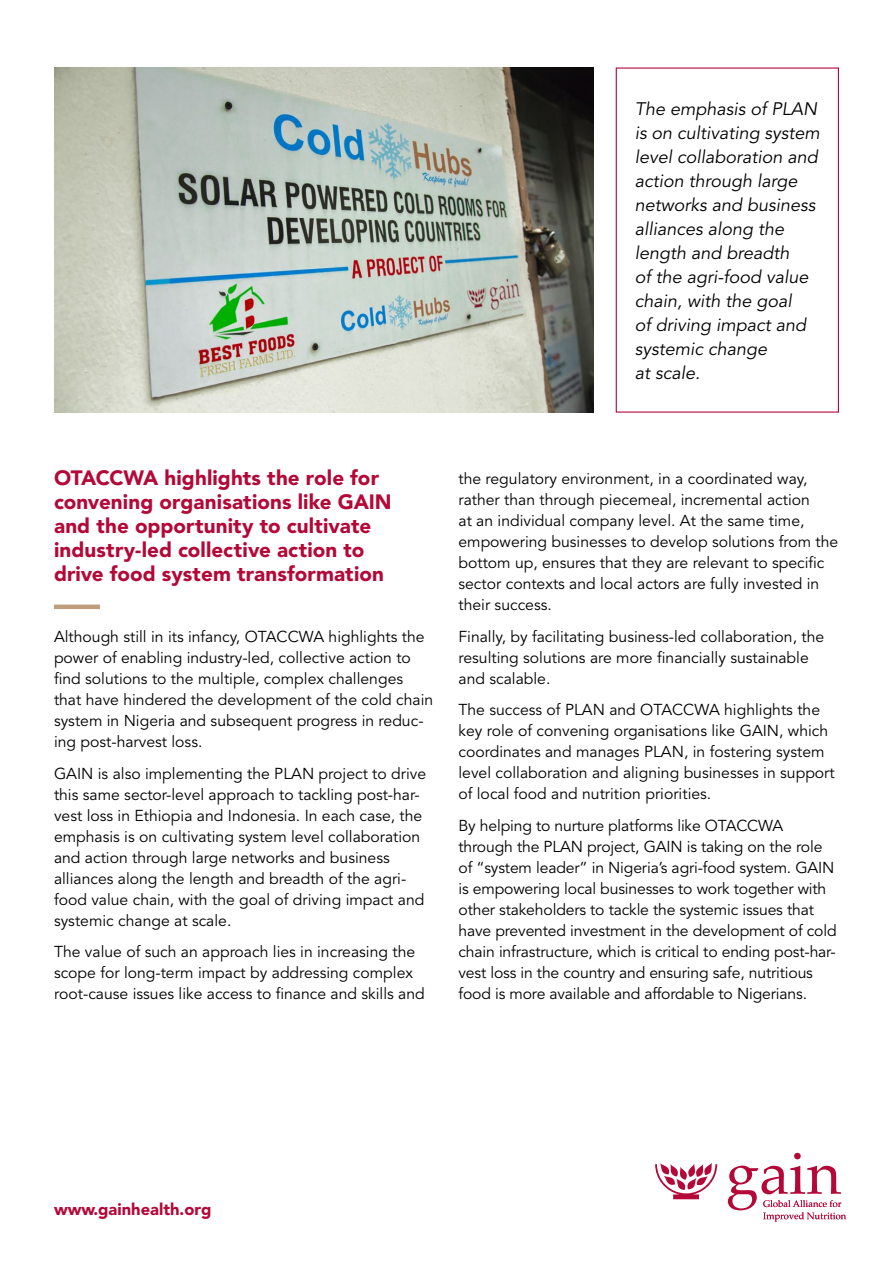
<style>
.page{position:relative;width:893px;height:1263px;background:#fff}
.page>*{position:absolute;margin:0;border:0;box-sizing:border-box;transform-origin:0 0}
.t1{font:900 20.7px/24px "Avenir";letter-spacing:.005em;color:#b30838}
.t2{font:italic 18px/24px "Avenir";color:#000}
.t3{font:900 16.5px "Avenir LT Std";color:#b30838}
.t4{font:15.75px/21px "Avenir";color:#000}
</style>
<div class="page">
<hr style="left:54px;top:605px;width:46px;height:4px;background:#bf9d7d">
<svg style="left:655px;top:1163px;width:62px;height:36px"></svg>
<svg style="left:728px;top:1153px;width:118px;height:69px"></svg>
<div style="left:616px;top:68px;width:223px;height:345px;border:1px solid #b30838"></div>
<img style="left:54px;top:68px;width:539px;height:345px">
<p class="t2" style="left:635px;top:97px;width:186px">The emphasis of PLAN is on cultivating system level collaboration and action through large networks and business alliances along the length and breadth<br>of the agri-food value chain, with the goal<br>of driving impact and systemic change<br>at scale.</p>
<h1 class="t1" style="left:54px;top:465px;width:339px">OTACCWA highlights the role for convening organisations like GAIN and the opportunity to cultivate industry-led collective action to drive food system transformation</h1>
<p class="t4" style="left:458px;top:469px;width:381px">the regulatory environment, in a coordinated way, rather than through piecemeal, incremental action<br>at an individual company level. At the same time, empowering businesses to develop solutions from the bottom up, ensures that they are relevant to specific sector contexts and local actors are fully invested in their success.</p>
<p class="t4" style="left:458px;top:626px;width:367px">Finally, by facilitating business-led collaboration, the resulting solutions are more financially sustainable and scalable.</p>
<p class="t4" style="left:458px;top:700px;width:378px">The success of PLAN and OTACCWA highlights the key role of convening organisations like GAIN, which coordinates and manages PLAN, in fostering system level collaboration and aligning businesses in support of local food and nutrition priorities.</p>
<p class="t4" style="left:458px;top:815px;width:380px">By helping to nurture platforms like OTACCWA through the PLAN project, GAIN is taking on the role of “system leader” in Nigeria’s agri-food system. GAIN is empowering local businesses to work together with other stakeholders to tackle the systemic issues that have prevented investment in the development of cold chain infrastructure, which is critical to ending post-har&shy;vest loss in the country and ensuring safe, nutritious food is more available and affordable to Nigerians.</p>
<p class="t4" style="left:54px;top:627px;width:381px">Although still in its infancy, OTACCWA highlights the power of enabling industry-led, collective action to find solutions to the multiple, complex challenges that have hindered the development of the cold chain system in Nigeria and subsequent progress in reduc&shy;ing post-harvest loss.</p>
<p class="t4" style="left:54px;top:763px;width:374px">GAIN is also implementing the PLAN project to drive this same sector-level approach to tackling post-har&shy;vest loss in Ethiopia and Indonesia. In each case, the emphasis is on cultivating system level collaboration and action through large networks and business alliances along the length and breadth of the agri&shy;food value chain, with the goal of driving impact and systemic change at scale.</p>
<p class="t4" style="left:54px;top:941px;width:372px">The value of such an approach lies in increasing the scope for long-term impact by addressing complex root-cause issues like access to finance and skills and</p>
<p class="t3" style="left:54px;top:1200px;width:159px">www.gainhealth.org</p>
</div>
